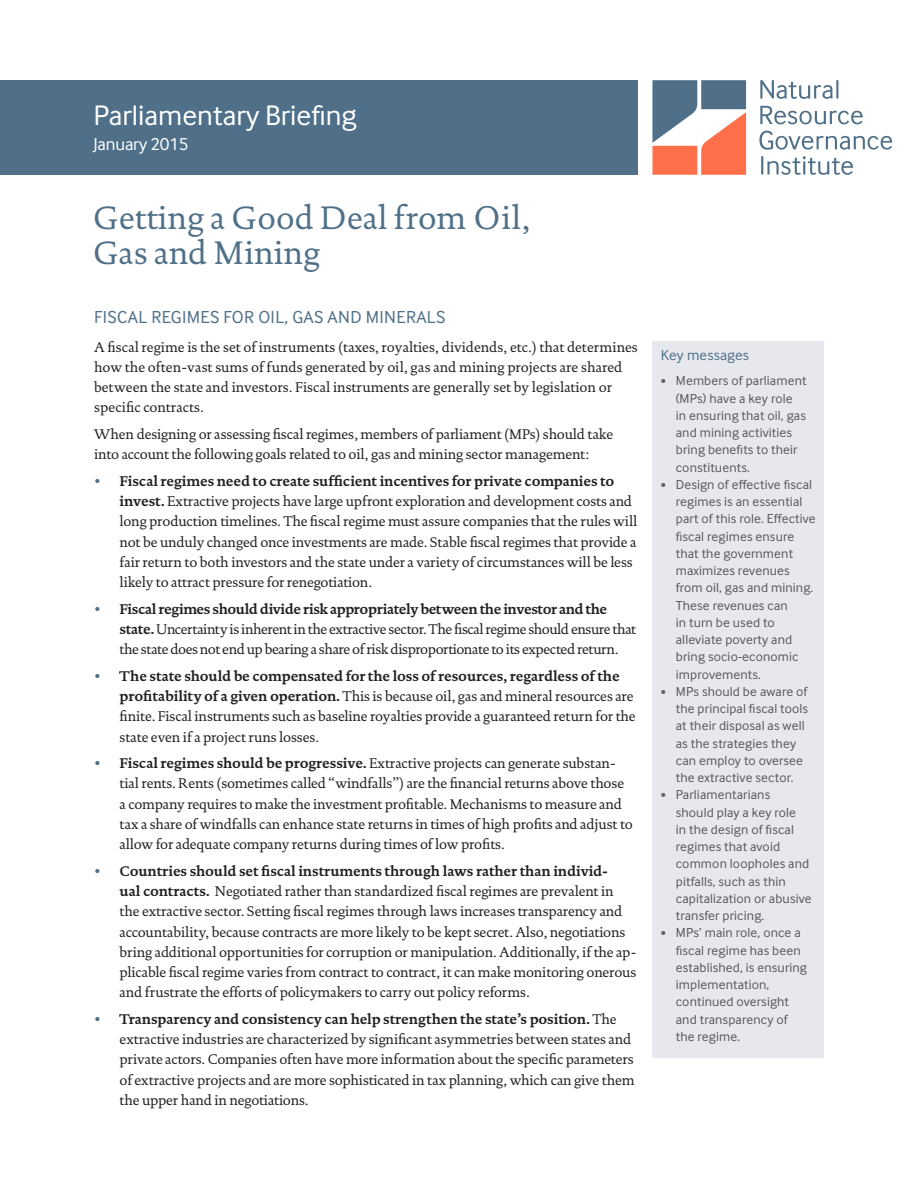
<style>
.page{position:relative;width:918px;height:1188px;background:#fff}
.page>*{position:absolute;margin:0;border:0;box-sizing:border-box;transform-origin:0 0}
.Paper_title{font:33px/34.5px "DTL Documenta T";color:#4f7088}
.Briefing_header{font:29.25px "Inter Face";color:#fff}
.Subhead_1{font:18px "Inter Face";letter-spacing:.02em;color:#4f7088}
.Paper_date__front{font:18px "Inter Face";letter-spacing:-.01em;color:#fff}
.Box_heading{font:15px "Inter Face";letter-spacing:.01em;color:#4f7088}
.Body{font:14.25px/20.2px "DTL Documenta T";letter-spacing:-.01em;color:#231f20}
.Body-2{font:14.25px/20.2px "DTL Documenta T";letter-spacing:-.03em;color:#231f20}
.t1{font:13.5px/17.2px "Inter Face";letter-spacing:.01em;color:#57585a}
.s1{font-weight:700;color:#4f7088}
.s2{font-weight:700}
.s3{font-size:10.5px;color:#636366}
</style>
<div class="page">
<div style="left:0;top:80px;width:638px;height:95px;background:#4f7088"></div>
<svg style="left:761px;top:156px;width:92px;height:19px"></svg>
<svg style="left:759px;top:131px;width:133px;height:19px"></svg>
<svg style="left:760px;top:106px;width:103px;height:18px"></svg>
<svg style="left:760px;top:80px;width:78px;height:19px"></svg>
<svg style="left:652px;top:80px;width:94px;height:95px"></svg>
<div style="left:652px;top:341px;width:172px;height:716px;background:#e6e8ed"></div>
<p class="Briefing_header" style="left:94px;top:99px;width:265px">Parliamentary Briefing</p>
<p class="Paper_date__front" style="left:94px;top:134px;width:97px">January 2015</p>
<p class="Paper_title" style="left:93px;top:201px;width:439px">Getting a Good Deal from Oil,<br>Gas and Mining</p>
<p class="Subhead_1" style="left:94px;top:307px;width:353px">FISCAL REGIMES FOR OIL, GAS AND MINERALS</p>
<p class="Body" style="left:94px;top:337px;width:545px">A fiscal regime is the set of instruments (taxes, royalties, dividends, etc.) that determines how the often-vast sums of funds generated by oil, gas and mining projects are shared between the state and investors. Fiscal instruments are generally set by legislation or specific contracts.</p>
<p class="Body" style="left:94px;top:424px;width:520px">When designing or assessing fiscal regimes, members of parliament (MPs) should take into account the following goals related to oil, gas and mining sector management:</p>
<p class="Body" style="left:120px;top:471px;width:519px;text-indent:-26px"><span class="s1">•</span> <span class="s2">Fiscal regimes need to create sufficient incentives for private companies to invest.</span> Extractive projects have large upfront exploration and development costs and long production timelines. The fiscal regime must assure companies that the rules will not be unduly changed once investments are made. Stable fiscal regimes that provide a fair return to both investors and the state under a variety of circumstances will be less likely to attract pressure for renegotiation.</p>
<p class="Body-2" style="left:120px;top:599px;width:518px;text-indent:-26px"><span class="s1">•</span> <span class="s2">Fiscal regimes should divide risk appropriately between the investor and the state.</span> Uncertainty is inherent in the extractive sector. The fiscal regime should ensure that the state does not end up bearing a share of risk disproportionate to its expected return.</p>
<p class="Body" style="left:120px;top:666px;width:517px;text-indent:-26px"><span class="s1">•</span> <span class="s2">The state should be compensated for the loss of resources, regardless of the profitability of a given operation.</span> This is because oil, gas and mineral resources are finite. Fiscal instruments such as baseline royalties provide a guaranteed return for the state even if a project runs losses.</p>
<p class="Body" style="left:120px;top:753px;width:515px;text-indent:-26px"><span class="s1">•</span> <span class="s2">Fiscal regimes should be progressive.</span> Extractive projects can generate substan&shy;tial rents. Rents (sometimes called “windfalls”) are the financial returns above those a company requires to make the investment profitable. Mechanisms to measure and tax a share of windfalls can enhance state returns in times of high profits and adjust to allow for adequate company returns during times of low profits.</p>
<p class="Body" style="left:120px;top:861px;width:519px;text-indent:-26px"><span class="s1">•</span> <span class="s2">Countries should set fiscal instruments through laws rather than individ-<br>ual contracts.</span> Negotiated rather than standardized fiscal regimes are prevalent in the extractive sector. Setting fiscal regimes through laws increases transparency and accountability, because contracts are more likely to be kept secret. Also, negotiations bring additional opportunities for corruption or manipulation. Additionally, if the ap&shy;plicable fiscal regime varies from contract to contract, it can make monitoring onerous and frustrate the efforts of policymakers to carry out policy reforms.</p>
<p class="Body" style="left:120px;top:1009px;width:517px;text-indent:-26px"><span class="s1">•</span> <span class="s2">Transparency and consistency can help strengthen the state’s position.</span> The extractive industries are characterized by significant asymmetries between states and private actors. Companies often have more information about the specific parameters of extractive projects and are more sophisticated in tax planning, which can give them the upper hand in negotiations.</p>
<p class="Box_heading" style="left:661px;top:346px;width:90px">Key messages</p>
<p class="t1" style="left:676px;top:372px;width:132px;text-indent:-15px"><span class="s3">•</span> Members of parliament (MPs) have a key role<br>in ensuring that oil, gas and mining activities bring benefits to their constituents.</p>
<p class="t1" style="left:676px;top:476px;width:141px;text-indent:-15px"><span class="s3">•</span> Design of effective fiscal regimes is an essential part of this role. Effective fiscal regimes ensure that the government maximizes revenues from oil, gas and mining.<br>These revenues can<br>in turn be used to alleviate poverty and bring socio-economic improvements.</p>
<p class="t1" style="left:676px;top:683px;width:134px;text-indent:-15px"><span class="s3">•</span> MPs should be aware of the principal fiscal tools at their disposal as well as the strategies they can employ to oversee the extractive sector.</p>
<p class="t1" style="left:676px;top:786px;width:137px;text-indent:-15px"><span class="s3">•</span> Parliamentarians<br>should play a key role<br>in the design of fiscal regimes that avoid common loopholes and pitfalls, such as thin capitalization or abusive transfer pricing.</p>
<p class="t1" style="left:676px;top:924px;width:133px;text-indent:-15px"><span class="s3">•</span> MPs’ main role, once a fiscal regime has been established, is ensuring implementation, continued oversight and transparency of the regime.</p>
</div>
